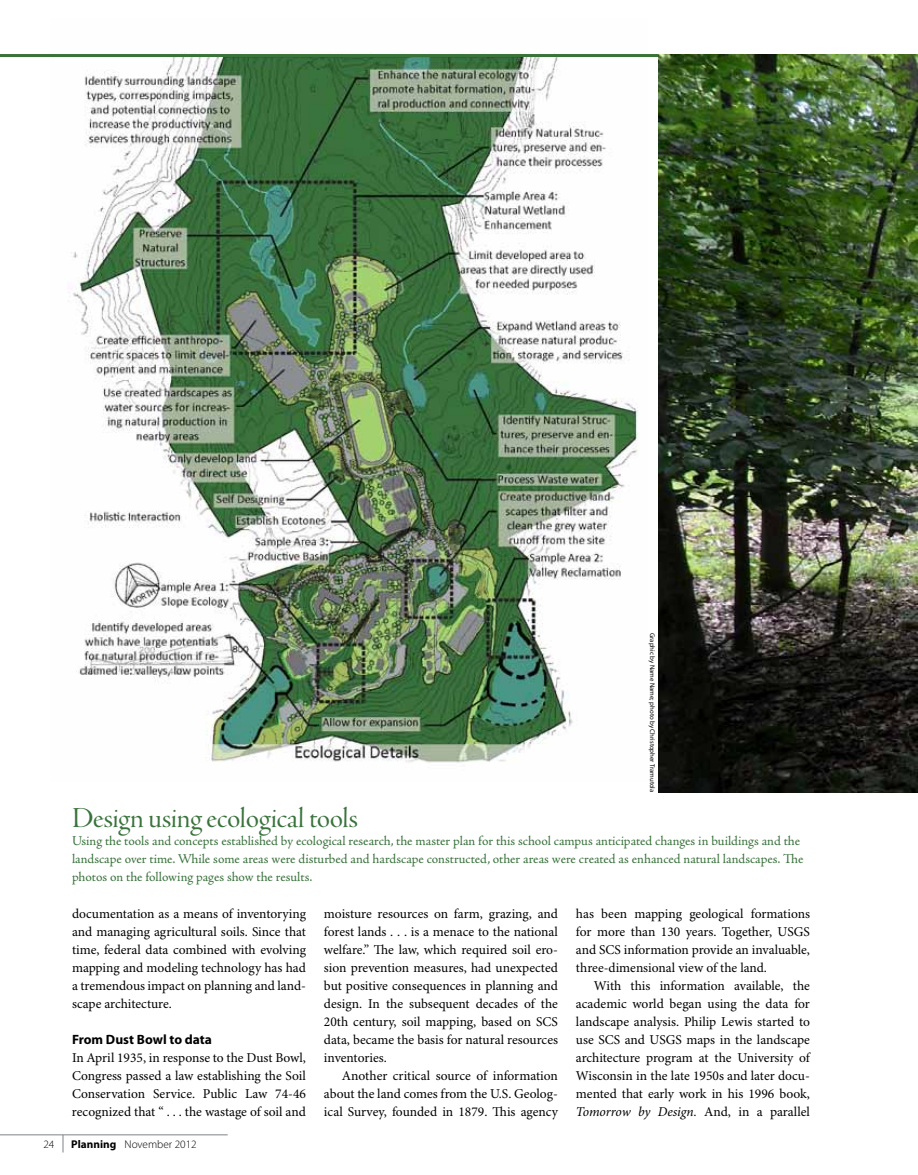
<style>
.page{position:relative;width:918px;height:1175px;background:#fff}
.page>*{position:absolute;margin:0;border:0;box-sizing:border-box;transform-origin:0 0}
.t1{font:30px "Adobe Jenson Pro Disp";letter-spacing:-.005em;color:#39723b}
.t2{font:13.5px/18px "Minion Pro";color:#000;text-align:justify}
.t3{font:13.5px/18px "Adobe Jenson Pro";letter-spacing:-.005em;color:#39723b}
.t4{font:700 13.5px "Myriad Pro";color:#000}
.t5{font:300 11.25px "Myriad Pro";color:#000}
.t6{font:6.75px "Myriad Pro";color:#000}
.s1{font-weight:700}
.s2{font-style:italic}
</style>
<div class="page">
<hr style="left:0;top:1134px;width:228px;height:1px;background:#808285">
<svg style="left:63px;top:1134px;width:1px;height:18px"></svg>
<img style="left:68px;top:52px;width:570px;height:711px">
<hr style="left:0;top:54px;width:679px;height:3px;background:#3a733a">
<img style="left:659px;top:54px;width:259px;height:738px">
<p class="t6" style="left:656px;top:633px;width:161px;rotate:90deg">Graphic by Name Name; photo by Christopher Tramutola</p>
<h1 class="t1" style="left:72px;top:801px;width:288px">Design using ecological tools</h1>
<p class="t3" style="left:72px;top:832px;width:733px">Using the tools and concepts established by ecological research, the master plan for this school campus anticipated changes in buildings and the landscape over time. While some areas were disturbed and hardscape constructed, other areas were created as enhanced natural landscapes. The photos on the following pages show the results.</p>
<p class="t2" style="left:72px;top:905px;width:236px">documentation as a means of inventorying and managing agricultural soils. Since that time, federal data combined with evolving mapping and modeling technology has had a tremendous impact on planning and land&shy;scape architecture.</p>
<p class="t4" style="left:72px;top:1032px;width:142px">From Dust Bowl to data</p>
<p class="t2" style="left:72px;top:1049px;width:236px">In April 1935, in response to the Dust Bowl, Congress passed a law establishing the Soil Conservation Service. Public Law 74-46 recognized that “ . . . the wastage of soil and</p>
<p class="t5" style="left:43px;top:1138px;width:12px">24</p>
<p class="t5" style="left:71px;top:1138px;width:127px"><span class="s1">Planning</span> November 2012</p>
<p class="t2" style="left:324px;top:905px;width:236px;text-align:left">moisture resources on farm, grazing, and forest lands . . . is a menace to the national welfare.” The law, which required soil ero&shy;sion prevention measures, had unexpected but positive consequences in planning and design. In the subsequent decades of the 20th century, soil mapping, based on SCS data, became the basis for natural resources inventories.</p>
<p class="t2" style="left:324px;top:1067px;width:236px;text-indent:18px">Another critical source of information about the land comes from the U.S. Geolog&shy;ical Survey, founded in 1879. This agency</p>
<p class="t2" style="left:576px;top:905px;width:235px;text-align:left">has been mapping geological formations for more than 130 years. Together, USGS<br>and SCS</p>
<p class="t2" style="left:576px;top:941px;width:235px;text-indent:48px">information provide an invaluable, three-dimensional view of the land.</p>
<p class="t2" style="left:576px;top:977px;width:235px;text-indent:18px">With this information available, the academic world began using the data for landscape analysis. Philip Lewis started to use SCS</p>
<p class="t2" style="left:576px;top:1031px;width:237px;text-indent:110px">maps in the landscape architecture program at the University of Wisconsin in the late 1950s and later docu&shy;mented that early work in his 1996 book, <span class="s2">Tomorrow by Design.</span> And, in a parallel</p>
<p class="t2" style="left:625px;top:1031px;width:34px">and USGS</p>
</div>
